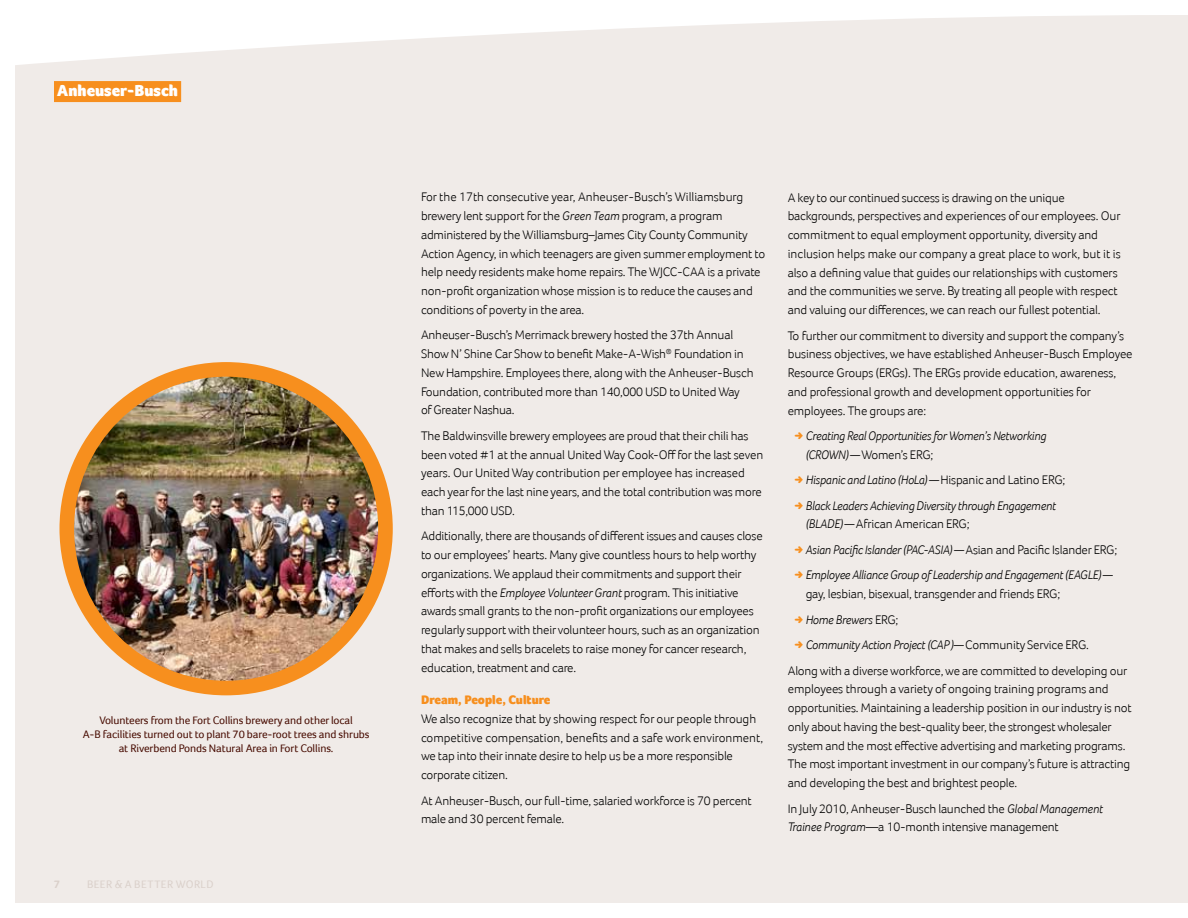
<style>
.page{position:relative;width:1188px;height:918px;background:#fff}
.page>*{position:absolute;margin:0;border:0;box-sizing:border-box;transform-origin:0 0}
.t1{font:900 16.5px "Foco";color:#fff}
.t2{font:300 12.75px/18.8px "Foco";letter-spacing:-.015em;color:#000}
.t3{font:italic 300 12.75px/25.5px "Foco";letter-spacing:-.015em;color:#000}
.t4{font:900 12.75px "Foco";color:#f78f1e}
.t5{font:11.25px/14.2px "Foco";letter-spacing:-.01em;color:#460a00;text-align:center}
.t6{font:11.25px "Foco";letter-spacing:.035em;color:#dad0ca}
.t7{font:700 11.25px "Foco";color:#dad0ca}
.s1{font-style:italic}
.s2{font-style:normal}
</style>
<div class="page">
<div style="left:15px;top:15px;width:1172px;height:888px;background:#f0ebe8"></div>
<svg style="left:1187px;top:15px;width:1px;height:888px"></svg>
<div style="left:54px;top:81px;width:127px;height:21px;background:#f78f1e"></div>
<div style="left:60px;top:362px;width:333px;height:333px;background:#f78f1e;border-radius:50%"></div>
<img style="left:74px;top:377px;width:304px;height:304px;border-radius:152px">
<svg style="left:795px;top:432px;width:8px;height:7px"></svg>
<svg style="left:795px;top:476px;width:8px;height:7px"></svg>
<svg style="left:795px;top:502px;width:8px;height:7px"></svg>
<svg style="left:795px;top:546px;width:8px;height:7px"></svg>
<svg style="left:795px;top:572px;width:8px;height:7px"></svg>
<svg style="left:795px;top:616px;width:8px;height:7px"></svg>
<svg style="left:795px;top:641px;width:8px;height:7px"></svg>
<p class="t1" style="left:57px;top:81px;width:122px">Anheuser-Busch</p>
<p class="t5" style="left:83px;top:713px;width:288px">Volunteers from the Fort Collins brewery and other local<br>A-B facilities turned out to plant 70 bare-root trees and shrubs at Riverbend Ponds Natural Area in Fort Collins.</p>
<p class="t7" style="left:54px;top:878px;width:7px">7</p>
<p class="t6" style="left:87px;top:878px;width:128px">BEER &amp; A BETTER WORLD</p>
<p class="t2" style="left:421px;top:188px;width:346px">For the 17th consecutive year, Anheuser-Busch’s Williamsburg brewery lent support for the <span class="s1">Green Team</span> program, a program administered by the Williamsburg–James City County Community Action Agency, in which teenagers are given summer employment to help needy residents make home repairs. The WJCC-CAA is a private non-profit organization whose mission is to reduce the causes and conditions of poverty in the area.</p>
<p class="t2" style="left:421px;top:326px;width:334px">Anheuser-Busch’s Merrimack brewery hosted the 37th Annual Show N’ Shine Car Show to benefit Make-A-Wish<sup>®</sup> Foundation in New Hampshire. Employees there, along with the Anheuser-Busch Foundation, contributed more than 140,000 USD to United Way of Greater Nashua.</p>
<p class="t2" style="left:421px;top:426px;width:344px">The Baldwinsville brewery employees are proud that their chili has been voted #1 at the annual United Way Cook-Off for the last seven years. Our United Way contribution per employee has increased each year for the last nine years, and the total contribution was more than 115,000 USD.</p>
<p class="t2" style="left:421px;top:527px;width:343px">Additionally, there are thousands of different issues and causes close to our employees’ hearts. Many give countless hours to help worthy organizations. We applaud their commitments and support their efforts with the <span class="s1">Employee Volunteer Grant</span> program. This initiative awards small grants to the non-profit organizations our employees regularly support with their volunteer hours, such as an organization that makes and sells bracelets to raise money for cancer research, education, treatment and care.</p>
<p class="t4" style="left:421px;top:692px;width:131px">Dream, People, Culture</p>
<p class="t2" style="left:421px;top:709px;width:344px">We also recognize that by showing respect for our people through competitive compensation, benefits and a safe work environment, we tap into their innate desire to help us be a more responsible corporate citizen.</p>
<p class="t2" style="left:421px;top:791px;width:332px">At Anheuser-Busch, our full-time, salaried workforce is 70 percent male and 30 percent female.</p>
<p class="t2" style="left:788px;top:188px;width:335px">A key to our continued success is drawing on the unique backgrounds, perspectives and experiences of our employees. Our commitment to equal employment opportunity, diversity and inclusion helps make our company a great place to work, but it is also a defining value that guides our relationships with customers and the communities we serve. By treating all people with respect and valuing our differences, we can reach our fullest potential.</p>
<p class="t2" style="left:788px;top:326px;width:346px">To further our commitment to diversity and support the company’s business objectives, we have established Anheuser-Busch Employee Resource Groups (ERGs). The ERGs provide education, awareness, and professional growth and development opportunities for employees. The groups are:</p>
<p class="t3" style="left:806px;top:426px;width:242px;line-height:18.6px">Creating Real Opportunities for Women’s Networking (CROWN)<span class="s2">—Women’s ERG;</span></p>
<p class="t3" style="left:806px;top:467px;width:261px">Hispanic and Latino (HoLa)<span class="s2">—Hispanic and Latino ERG;<br></span>Black Leaders Achieving Diversity through Engagement</p>
<p class="t3" style="left:806px;top:511px;width:313px">(BLADE)<span class="s2">—African American ERG;<br></span>Asian Pacific Islander (PAC-ASIA)<span class="s2">—Asian and Pacific Islander ERG;<br></span>Employee Alliance Group of Leadership and Engagement (EAGLE)<span class="s2">—</span></p>
<p class="t2" style="left:806px;top:584px;width:256px">gay, lesbian, bisexual, transgender and friends ERG;</p>
<p class="t3" style="left:806px;top:607px;width:94px">Home Brewers <span class="s2">ERG;</span></p>
<p class="t3" style="left:806px;top:632px;width:285px">Community Action Project (CAP)<span class="s2">—Community Service ERG.</span></p>
<p class="t2" style="left:788px;top:661px;width:341px">Along with a diverse workforce, we are committed to developing our</p>
<p class="t2" style="left:788px;top:680px;width:345px">employees through a variety of ongoing training programs and opportunities. Maintaining a leadership position in our industry is not only about having the best-quality beer, the strongest wholesaler system and the most effective advertising and marketing programs.<br>The most important investment in our company’s future is attracting and developing the best and brightest people.</p>
<p class="t2" style="left:788px;top:799px;width:317px">In July 2010, Anheuser-Busch launched the <span class="s1">Global Management<br>Trainee Program</span>—a 10-month intensive management</p>
</div>
